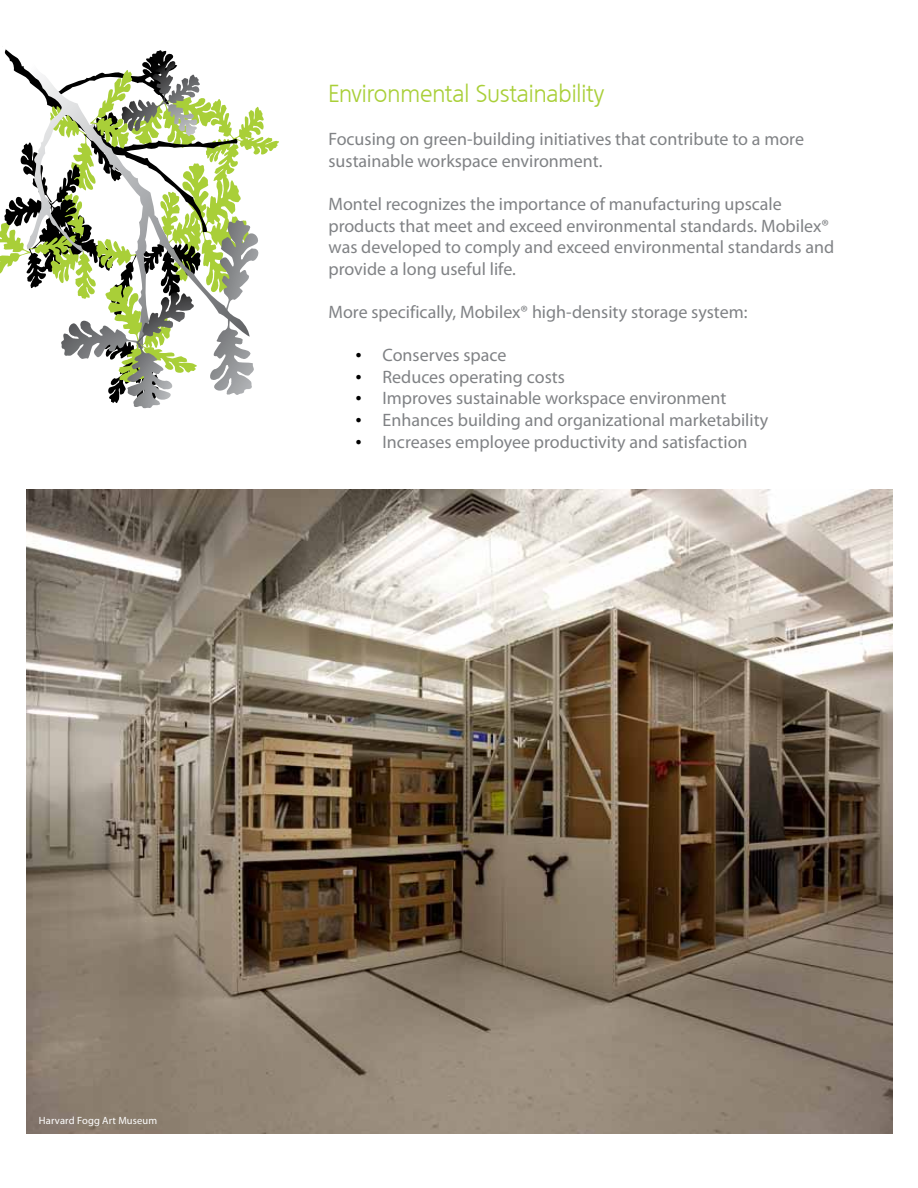
<style>
.page{position:relative;width:918px;height:1188px;background:#fff}
.page>*{position:absolute;margin:0;border:0;box-sizing:border-box;transform-origin:0 0}
.t1{font:300 24px "Quebec Serial";letter-spacing:-.005em;color:#a9cf38}
.t2{font:18px/21.6px "Myriad Pro";color:#808285}
.t3{font:10.5px "Myriad Pro";letter-spacing:.015em;color:#fff}
.s1{font-family:"Times New Roman";color:#000}
</style>
<div class="page">
<img style="left:26px;top:490px;width:866px;height:644px">
<svg style="left:0;top:50px;width:279px;height:358px"></svg>
<h1 class="t1" style="left:328px;top:74px;width:277px">Environmental Sustainability</h1>
<p class="t2" style="left:328px;top:128px;width:477px">Focusing on green-building initiatives that contribute to a more sustainable workspace environment.</p>
<p class="t2" style="left:328px;top:193px;width:507px">Montel recognizes the importance of manufacturing upscale products that meet and exceed environmental standards. Mobilex® was developed to comply and exceed environmental standards and provide a long useful life.</p>
<p class="t2" style="left:328px;top:301px;width:420px">More specifically, Mobilex® high-density storage system:</p>
<p class="t2" style="left:356px;top:344px;width:153px"><span class="s1">•</span> Conserves space</p>
<p class="t2" style="left:356px;top:366px;width:211px"><span class="s1">•</span> Reduces operating costs</p>
<p class="t2" style="left:356px;top:387px;width:372px"><span class="s1">•</span> Improves sustainable workspace environment</p>
<p class="t2" style="left:356px;top:409px;width:414px"><span class="s1">•</span> Enhances building and organizational marketability</p>
<p class="t2" style="left:356px;top:430px;width:394px"><span class="s1">•</span> Increases employee productivity and satisfaction</p>
<p class="t3" style="left:39px;top:1114px;width:120px">Harvard Fogg Art Museum</p>
</div>
